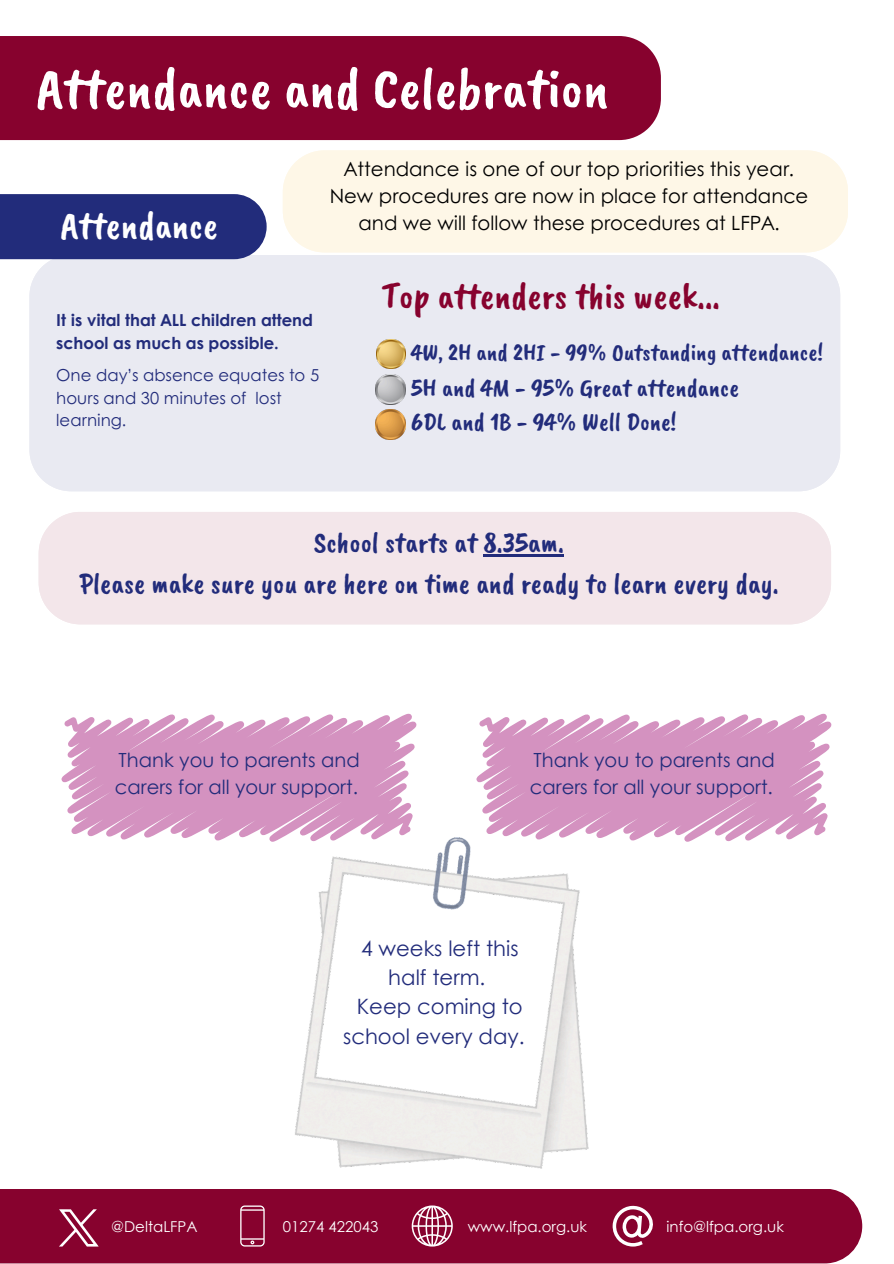
<style>
.page{position:relative;width:894px;height:1264px;background:#fff}
.page>*{position:absolute;margin:0;border:0;box-sizing:border-box;transform-origin:0 0}
.t1{font:58.2px "Caveat Brush";color:#fff}
.t2{font:39px "Caveat Brush";color:#fff}
.t3{font:37.5px "Caveat Brush";color:#87022e}
.t4{font:29.25px/40.5px "Caveat Brush";color:#222c7b}
.t5{font:25.5px/34.8px "Caveat Brush";color:#222c7b}
.t6{font:24px "Caveat Brush";color:#222c7b}
.t7{font:21.15px/29.2px "Century Gothic";color:#222c7b;text-align:center}
.t8{font:19.65px/27px "Century Gothic";color:#000;text-align:center}
.t9{font:19.5px/27px "Century Gothic";color:#222c7b}
.t10{font:16.5px/22.5px "Century Gothic";color:#222c7b}
.t11{font:700 16.5px/22.5px "Century Gothic";color:#222c7b}
.t12{font:15px "Century Gothic";color:#fff}
</style>
<div class="page">
<div style="left:0;top:194px;width:266px;height:65px;background:#222c7b"></div>
<div style="left:0;top:36px;width:660px;height:104px;background:#87022e"></div>
<div style="left:0;top:1189px;width:861px;height:74px;background:#87022e"></div>
<svg style="left:612px;top:1205px;width:41px;height:41px"></svg>
<svg style="left:59px;top:1209px;width:39px;height:37px"></svg>
<svg style="left:240px;top:1205px;width:24px;height:41px"></svg>
<svg style="left:411px;top:1205px;width:41px;height:41px"></svg>
<div style="left:29px;top:255px;width:810px;height:236px;background:#e9eaf2"></div>
<img style="left:376px;top:339px;width:29px;height:30px">
<div style="left:39px;top:512px;width:791px;height:112px;background:#f3e6ea"></div>
<div style="left:283px;top:150px;width:564px;height:102px;background:#fef7e7"></div>
<svg style="left:476px;top:713px;width:356px;height:129px"></svg>
<svg style="left:61px;top:713px;width:356px;height:129px"></svg>
<img style="left:295px;top:837px;width:293px;height:331px">
<hr style="left:483px;top:554px;width:80px;height:3px;background:#222c7b">
<img style="left:375px;top:374px;width:30px;height:30px">
<img style="left:376px;top:410px;width:29px;height:29px">
<h2 class="t1" style="left:36px;top:51px;width:574px">Attendance and Celebration</h2>
<p class="t2" style="left:60px;top:200px;width:159px">Attendance</p>
<p class="t8" style="left:329px;top:154px;width:480px">Attendance is one of our top priorities this year.<br>New procedures are now in place for attendance and we will follow these procedures at LFPA.</p>
<p class="t11" style="left:56px;top:308px;width:258px">It is vital that ALL children attend school as much as possible.</p>
<p class="t10" style="left:56px;top:363px;width:264px">One day’s absence equates to 5 hours and 30 minutes of lost learning.</p>
<p class="t3" style="left:381px;top:272px;width:340px">Top attenders this week...</p>
<h4 class="t6" style="left:411px;top:336px;width:413px">4W, 2H and 2HI - 99% Outstanding attendance!</h4>
<h4 class="t5" style="left:411px;top:370px;width:329px">5H and 4M - 95% Great attendance<br>6DL and 1B - 94% Well Done!</h4>
<h3 class="t4" style="left:80px;top:522px;width:700px;text-indent:234px">School starts at 8.35am.<br>Please make sure you are here on time and ready to learn every day.</h3>
<h5 class="t9" style="left:115px;top:745px;width:246px">Thank you to parents and carers for all your support.</h5>
<p class="t9" style="left:529px;top:745px;width:246px">Thank you to parents and carers for all your support.</p>
<h5 class="t7" style="left:343px;top:933px;width:183px">4 weeks left this half term.<br>Keep coming to school every day.</h5>
<h6 class="t12" style="left:111px;top:1216px;width:88px">@DeltaLFPA</h6>
<h2 class="t12" style="left:283px;top:1216px;width:97px">01274 422043</h2>
<h5 class="t12" style="left:467px;top:1216px;width:121px">www.lfpa.org.uk</h5>
<h1 class="t12" style="left:666px;top:1216px;width:119px">info@lfpa.org.uk</h1>
</div>
